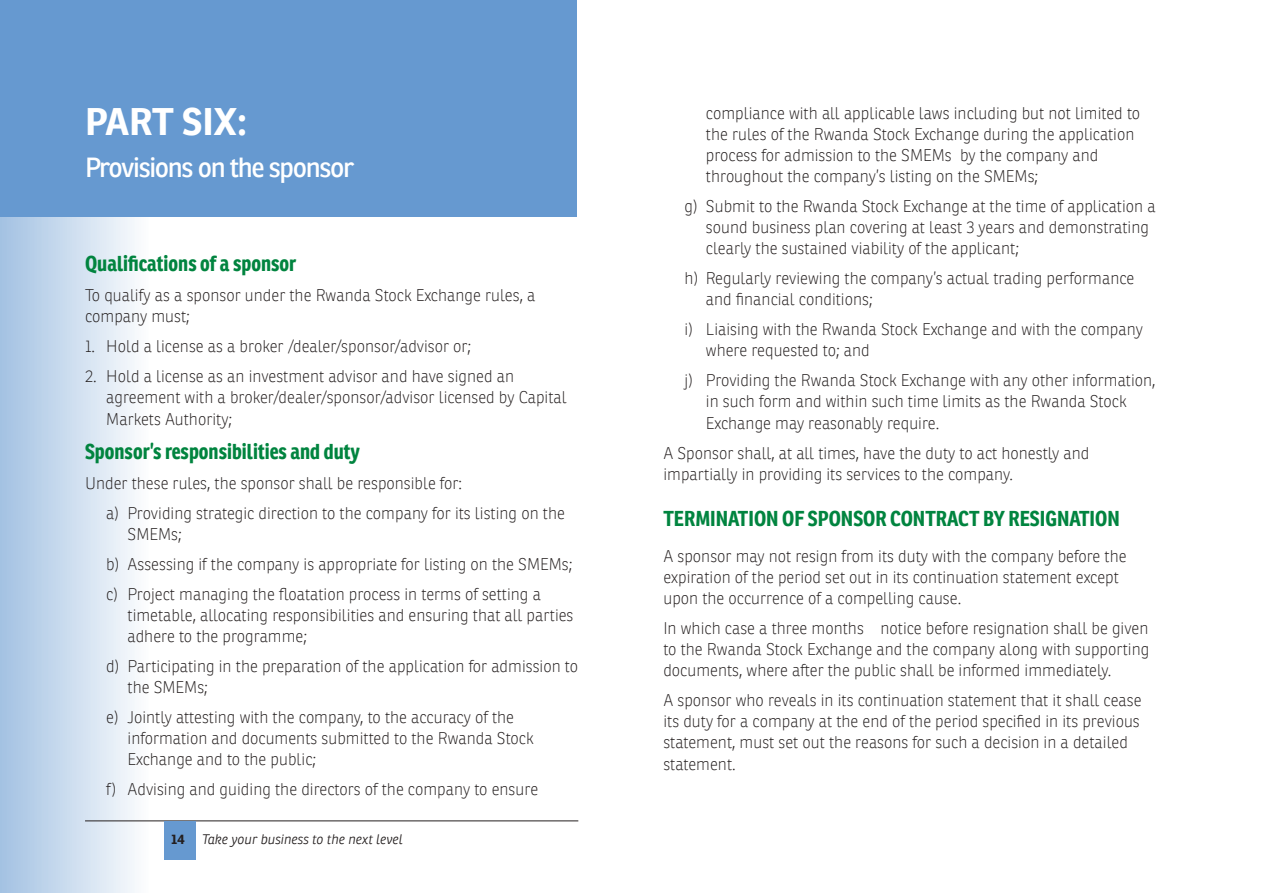
<style>
.page{position:relative;width:1263px;height:893px;background:#fff}
.page>*{position:absolute;margin:0;border:0;box-sizing:border-box;transform-origin:0 0}
.t1{font:700 37.5px "Ronnia";color:#fff}
.t2{font:27px "Ronnia";letter-spacing:-.05em;color:#fff}
.t3{font:700 21px "Ronnia Cond";color:#01843f}
.t4{font:100 16.5px/21px "Ronnia";color:#241f1f}
.t5{font:italic 300 13.5px "Ronnia";color:#241f1f}
.t6{font:700 13.5px "Ronnia";color:#241f1f}
</style>
<div class="page">
<svg style="left:0;top:216px;width:301px;height:677px"></svg>
<div style="left:0;top:0;width:577px;height:216px;background:#6699d0"></div>
<hr style="left:85px;top:821px;width:493px;height:1px;background:#241f1f">
<div style="left:164px;top:821px;width:31px;height:38px;background:#6699d0"></div>
<h1 class="t1" style="left:85px;top:98px;width:164px">PART SIX:</h1>
<h2 class="t2" style="left:85px;top:151px;width:271px">Provisions on the sponsor</h2>
<p class="t3" style="left:85px;top:250px;width:213px">Qualifications of a sponsor</p>
<p class="t4" style="left:85px;top:285px;width:452px">To qualify as a sponsor under the Rwanda Stock Exchange rules, a company must;</p>
<p class="t4" style="left:85px;top:336px;width:388px">1. Hold a license as a broker /dealer/sponsor/advisor or;</p>
<p class="t4" style="left:106px;top:366px;width:462px;text-indent:-21px">2. Hold a license as an investment advisor and have signed an agreement with a broker/dealer/sponsor/advisor licensed by Capital<br>Markets Authority;</p>
<p class="t3" style="left:85px;top:438px;width:276px">Sponsor’s responsibilities and duty</p>
<p class="t4" style="left:106px;top:468px;width:460px;line-height:30px;text-indent:-21px">Under these rules, the sponsor shall be responsible for:<br>a) Providing strategic direction to the company for its listing on the</p>
<p class="t4" style="left:106px;top:519px;width:468px;line-height:30px;text-indent:21px">SMEMs;<br>b) Assessing if the company is appropriate for listing on the SMEMs; c) Project managing the floatation process in terms of setting a</p>
<p class="t4" style="left:128px;top:605px;width:447px">timetable, allocating responsibilities and ensuring that all parties adhere to the programme;</p>
<p class="t4" style="left:128px;top:656px;width:452px;text-indent:-21px">d) Participating in the preparation of the application for admission to the SMEMs;</p>
<p class="t4" style="left:128px;top:707px;width:408px;text-indent:-21px">e) Jointly attesting with the company, to the accuracy of the information and documents submitted to the Rwanda Stock<br>Exchange and to the public;</p>
<p class="t4" style="left:106px;top:779px;width:433px">f) Advising and guiding the directors of the company to ensure</p>
<p class="t6" style="left:171px;top:831px;width:15px">14</p>
<p class="t5" style="left:202px;top:831px;width:202px">Take your business to the next level</p>
<p class="t4" style="left:706px;top:103px;width:436px">compliance with all applicable laws including but not limited to the rules of the Rwanda Stock Exchange during the application process for admission to the SMEMs by the company and throughout the company’s listing on the SMEMs;</p>
<p class="t4" style="left:706px;top:196px;width:451px;text-indent:-21px">g) Submit to the Rwanda Stock Exchange at the time of application a sound business plan covering at least 3 years and demonstrating clearly the sustained viability of the applicant;</p>
<p class="t4" style="left:706px;top:268px;width:430px;text-indent:-21px">h) Regularly reviewing the company’s actual trading performance and financial conditions;</p>
<p class="t4" style="left:706px;top:319px;width:439px;text-indent:-21px">i) Liaising with the Rwanda Stock Exchange and with the company where requested to; and</p>
<p class="t4" style="left:706px;top:370px;width:451px;text-indent:-21px">j) Providing the Rwanda Stock Exchange with any other information, in such form and within such time limits as the Rwanda Stock<br>Exchange may reasonably require.</p>
<p class="t4" style="left:663px;top:442px;width:427px;line-height:21.6px">A Sponsor shall, at all times, have the duty to act honestly and impartially in providing its services to the company.</p>
<p class="t3" style="left:663px;top:505px;width:458px">TERMINATION OF SPONSOR CONTRACT BY RESIGNATION</p>
<p class="t4" style="left:663px;top:546px;width:465px">A sponsor may not resign from its duty with the company before the expiration of the period set out in its continuation statement except upon the occurrence of a compelling cause.</p>
<p class="t4" style="left:663px;top:618px;width:487px;text-align:justify">In which case a three months notice before resignation shall be given to the Rwanda Stock Exchange and the company along with supporting documents, where after the public shall be informed immediately.</p>
<p class="t4" style="left:663px;top:690px;width:480px">A sponsor who reveals in its continuation statement that it shall cease its duty for a company at the end of the period specified in its previous statement, must set out the reasons for such a decision in a detailed statement.</p>
</div>
